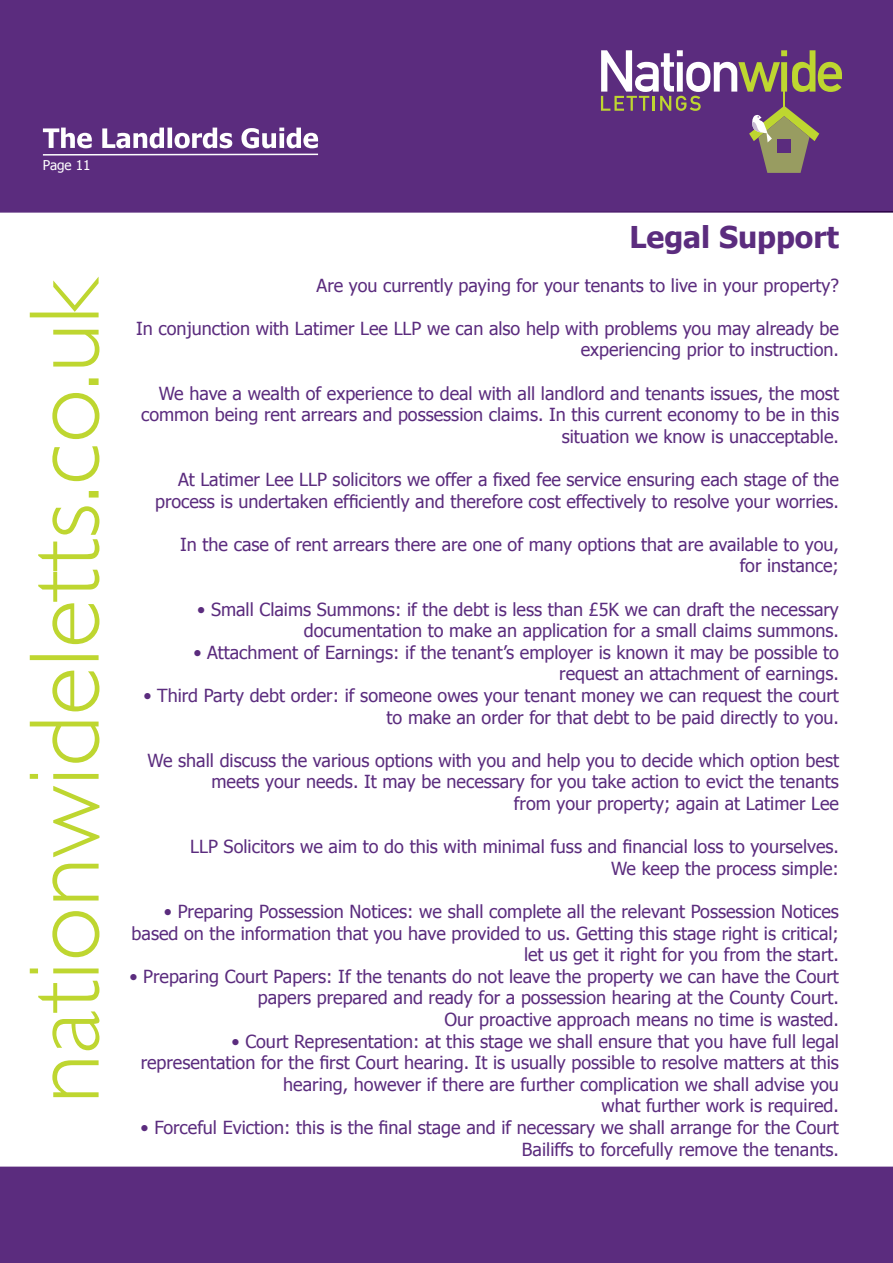
<style>
.page{position:relative;width:893px;height:1263px;background:#fff}
.page>*{position:absolute;margin:0;border:0;box-sizing:border-box;transform-origin:0 0}
.t1{font:700 30px "Tahoma";color:#5b2c7e}
.t2{font:18px/21.6px "Tahoma";color:#5b2c7e;text-align:right}
.t3{font:13.5px "Tahoma";color:#fff}
</style>
<div class="page">
<div style="left:0;top:0;width:893px;height:213px;background:#5b2c7e"></div>
<svg style="left:601px;top:50px;width:241px;height:123px;background:#765680"></svg>
<hr style="left:783px;top:73px;width:2px;height:36px;background:#bed630">
<div style="left:0;top:1166px;width:893px;height:97px;background:#5b2c7e"></div>
<svg style="left:41px;top:128px;width:279px;height:28px"></svg>
<svg style="left:30px;top:277px;width:69px;height:820px"></svg>
<p class="t3" style="left:43px;top:156px;width:49px">Page 11</p>
<p class="t1" style="left:629px;top:216px;width:211px">Legal Support</p>
<p class="t2" style="left:317px;top:273px;width:524px">Are you currently paying for your tenants to live in your property?</p>
<p class="t2" style="left:136px;top:317px;width:704px">In conjunction with Latimer Lee LLP we can also help with problems you may already be experiencing prior to instruction.</p>
<p class="t2" style="left:141px;top:381px;width:699px">We have a wealth of experience to deal with all landlord and tenants issues, the most common being rent arrears and possession claims. In this current economy to be in this situation we know is unacceptable.</p>
<p class="t2" style="left:178px;top:468px;width:662px">At Latimer Lee LLP solicitors we offer a fixed fee service ensuring each stage of the</p>
<p class="t2" style="left:155px;top:489px;width:685px">process is undertaken efficiently and therefore cost effectively to resolve your worries.</p>
<p class="t2" style="left:180px;top:533px;width:660px">In the case of rent arrears there are one of many options that are available to you,</p>
<p class="t2" style="left:740px;top:554px;width:101px">for instance;</p>
<p class="t2" style="left:197px;top:597px;width:643px">• Small Claims Summons: if the debt is less than £5K we can draft the necessary</p>
<p class="t2" style="left:304px;top:619px;width:537px">documentation to make an application for a small claims summons.</p>
<p class="t2" style="left:193px;top:641px;width:647px">• Attachment of Earnings: if the tenant’s employer is known it may be possible to</p>
<p class="t2" style="left:559px;top:662px;width:281px">request an attachment of earnings.</p>
<p class="t2" style="left:143px;top:684px;width:697px">• Third Party debt order: if someone owes your tenant money we can request the court to make an order for that debt to be paid directly to you.</p>
<p class="t2" style="left:148px;top:749px;width:693px">We shall discuss the various options with you and help you to decide which option best meets your needs. It may be necessary for you take action to evict the tenants</p>
<p class="t2" style="left:514px;top:792px;width:327px">from your property; again at Latimer Lee</p>
<p class="t2" style="left:190px;top:835px;width:650px">LLP Solicitors we aim to do this with minimal fuss and financial loss to yourselves.</p>
<p class="t2" style="left:611px;top:857px;width:229px">We keep the process simple:</p>
<p class="t2" style="left:132px;top:900px;width:709px">• Preparing Possession Notices: we shall complete all the relevant Possession Notices based on the information that you have provided to us. Getting this stage right is critical; let us get it right for you from the start.</p>
<p class="t2" style="left:129px;top:965px;width:711px">• Preparing Court Papers: If the tenants do not leave the property we can have the Court papers prepared and ready for a possession hearing at the County Court.</p>
<p class="t2" style="left:444px;top:1008px;width:396px">Our proactive approach means no time is wasted.</p>
<p class="t2" style="left:232px;top:1029px;width:609px">• Court Representation: at this stage we shall ensure that you have full legal</p>
<p class="t2" style="left:141px;top:1051px;width:700px">representation for the first Court hearing. It is usually possible to resolve matters at this hearing, however if there are further complication we shall advise you</p>
<p class="t2" style="left:601px;top:1094px;width:239px">what further work is required.</p>
<p class="t2" style="left:141px;top:1116px;width:700px">• Forceful Eviction: this is the final stage and if necessary we shall arrange for the Court<br>Bailiffs to forcefully remove the tenants.</p>
</div>
